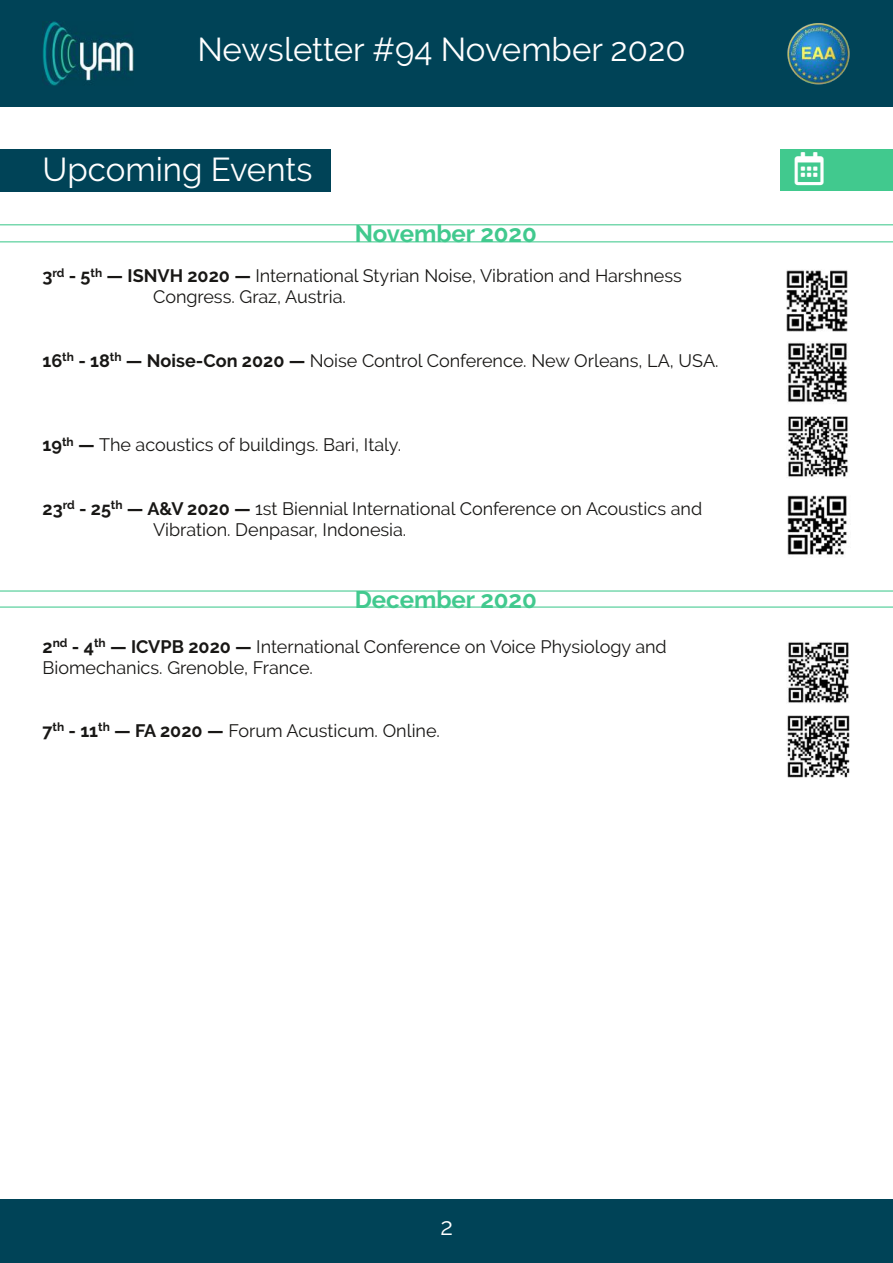
<style>
.page{position:relative;width:893px;height:1263px;background:#fff}
.page>*{position:absolute;margin:0;border:0;box-sizing:border-box;transform-origin:0 0}
.t1{font:33px "Raleway";color:#fff}
.t2{font:700 24px "Raleway";color:#41c98e}
.t3{font:24px "Raleway";color:#fff}
.t4{font:18px/21.1px "Raleway";letter-spacing:-.005em;color:#181715}
.s1{font-weight:700}
</style>
<div class="page">
<div style="left:0;top:0;width:893px;height:106px;background:#004357"></div>
<img style="left:787px;top:23px;width:63px;height:62px">
<img style="left:43px;top:21px;width:90px;height:64px">
<div style="left:0;top:1199px;width:893px;height:64px;background:#004357"></div>
<div style="left:0;top:149px;width:330px;height:42px;background:#004357"></div>
<div style="left:780px;top:149px;width:113px;height:42px;background:#41c98e"></div>
<hr style="left:0;top:241px;width:893px;height:1px;background:#41c98e">
<hr style="left:0;top:590px;width:893px;height:1px;background:#41c98e">
<img style="left:787px;top:270px;width:61px;height:62px">
<img style="left:787px;top:342px;width:61px;height:61px">
<img style="left:787px;top:416px;width:61px;height:61px">
<img style="left:787px;top:495px;width:60px;height:60px">
<img style="left:787px;top:641px;width:62px;height:63px">
<img style="left:787px;top:715px;width:63px;height:63px">
<hr style="left:0;top:606px;width:893px;height:2px;background:#41c98e">
<hr style="left:0;top:224px;width:893px;height:1px;background:#41c98e">
<h1 class="t1" style="left:197px;top:30px;width:490px">Newsletter #94 November 2020</h1>
<h1 class="t1" style="left:43px;top:150px;width:272px">Upcoming Events</h1>
<h2 class="t2" style="left:355px;top:220px;width:184px">November 2020</h2>
<p class="t4" style="left:153px;top:265px;width:530px;text-indent:-111px"><span class="s1">3</span><sup>rd</sup> <span class="s1">- 5</span><sup>th</sup> <span class="s1">— ISNVH 2020 —</span> International Styrian Noise, Vibration and Harshness<br>Congress. Graz, Austria.</p>
<p class="t4" style="left:43px;top:350px;width:677px"><span class="s1">16</span><sup>th</sup> <span class="s1">- 18</span><sup>th</sup> <span class="s1">— Noise-Con 2020 —</span> Noise Control Conference. New Orleans, LA, USA.</p>
<p class="t4" style="left:43px;top:434px;width:360px"><span class="s1">19</span><sup>th</sup> <span class="s1">—</span> The acoustics of buildings. Bari, Italy.</p>
<p class="t4" style="left:153px;top:498px;width:551px;text-indent:-111px"><span class="s1">23</span><sup>rd</sup> <span class="s1">- 25</span><sup>th</sup> <span class="s1">— A&amp;V 2020 —</span> 1st Biennial International Conference on Acoustics and<br>Vibration. Denpasar, Indonesia.</p>
<h2 class="t2" style="left:355px;top:586px;width:184px">December 2020</h2>
<p class="t4" style="left:43px;top:635px;width:626px"><span class="s1">2</span><sup>nd</sup> <span class="s1">- 4</span><sup>th</sup> <span class="s1">— ICVPB 2020 —</span> International Conference on Voice Physiology and<br>Biomechanics. Grenoble, France.</p>
<p class="t4" style="left:43px;top:720px;width:399px"><span class="s1">7</span><sup>th</sup> <span class="s1">- 11</span><sup>th</sup> <span class="s1">— FA 2020 —</span> Forum Acusticum. Online.</p>
<h2 class="t3" style="left:441px;top:1213px;width:14px">2</h2>
</div>
